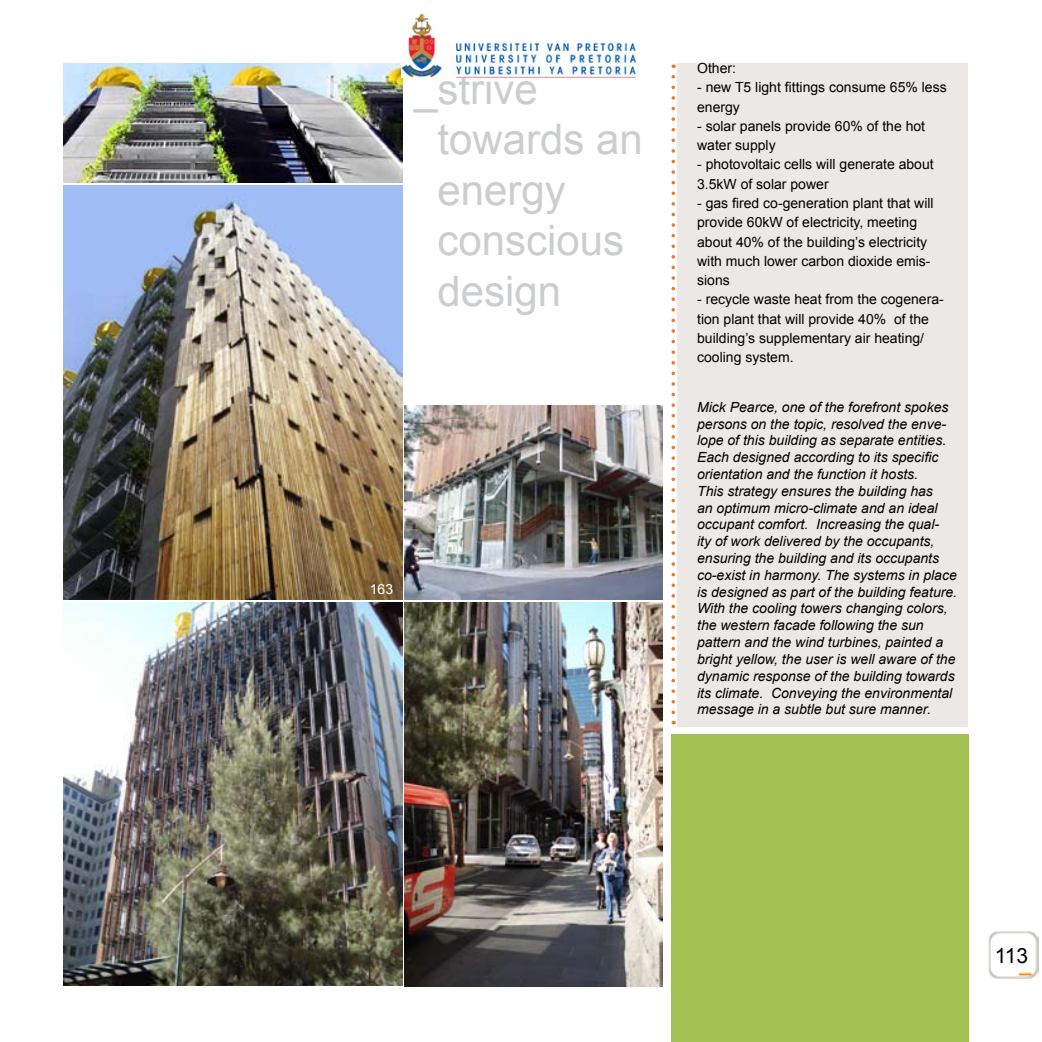
<style>
.page{position:relative;width:1042px;height:1042px;background:#fff}
.page>*{position:absolute;margin:0;border:0;box-sizing:border-box;transform-origin:0 0}
.t1{font:42px/50.4px "Arial";color:#cbcdcf}
.t2{font:21px "Arial";color:#000}
.t3{font:italic 14px/16.8px "Arial";color:#000}
.t4{font:14px/19.2px "Arial";color:#000}
.t5{font:14px "Arial";color:#fff}
</style>
<div class="page">
<img style="left:988px;top:931px;width:50px;height:47px">
<div style="left:677px;top:63px;width:291px;height:663px;background:#ece8e5"></div>
<div style="left:671px;top:734px;width:297px;height:308px;background:#a3c151"></div>
<svg style="left:671px;top:77px;width:4px;height:647px"></svg>
<img style="left:63px;top:185px;width:339px;height:414px">
<img style="left:63px;top:63px;width:339px;height:120px">
<img style="left:404px;top:406px;width:259px;height:193px">
<img style="left:405px;top:603px;width:257px;height:384px">
<img style="left:63px;top:602px;width:339px;height:384px">
<div style="left:994px;top:938px;width:38px;height:32px;background:#fff"></div>
<img style="left:402px;top:14px;width:235px;height:64px">
<h1 class="t1" style="left:437px;top:64px;width:207px;text-indent:-23px">_strive towards an energy conscious design</h1>
<p class="t5" style="left:370px;top:579px;width:25px">163</p>
<p class="t4" style="left:697px;top:59px;width:40px">Other:</p>
<p class="t4" style="left:697px;top:78px;width:251px">- new T5 light fittings consume 65% less energy</p>
<p class="t4" style="left:697px;top:117px;width:230px">- solar panels provide 60% of the hot water supply</p>
<p class="t4" style="left:697px;top:155px;width:238px">- photovoltaic cells will generate about<br>3.5kW of solar power</p>
<p class="t4" style="left:697px;top:194px;width:238px">- gas fired co-generation plant that will provide 60kW of electricity, meeting about 40% of the building’s electricity with much lower carbon dioxide emis&shy;sions</p>
<p class="t4" style="left:697px;top:290px;width:248px">- recycle waste heat from the cogenera&shy;tion plant that will provide 40% of the building’s supplementary air heating/ cooling system.</p>
<p class="t3" style="left:697px;top:399px;width:261px">Mick Pearce, one of the forefront spokes persons on the topic, resolved the enve&shy;lope of this building as separate entities.<br>Each designed according to its specific orientation and the function it hosts.<br>This strategy ensures the building has<br>an optimum micro-climate and an ideal occupant comfort. Increasing the qual-<br>ity of work delivered by the occupants, ensuring the building and its occupants co-exist in harmony. The systems in place is designed as part of the building feature.<br>With the cooling towers changing colors, the western facade following the sun pattern and the wind turbines, painted a bright yellow, the user is well aware of the dynamic response of the building towards its climate. Conveying the environmental message in a subtle but sure manner.</p>
<h2 class="t2" style="left:995px;top:941px;width:35px">113</h2>
<h2 class="t2" style="left:997px;top:943px;width:37px">001</h2>
</div>
